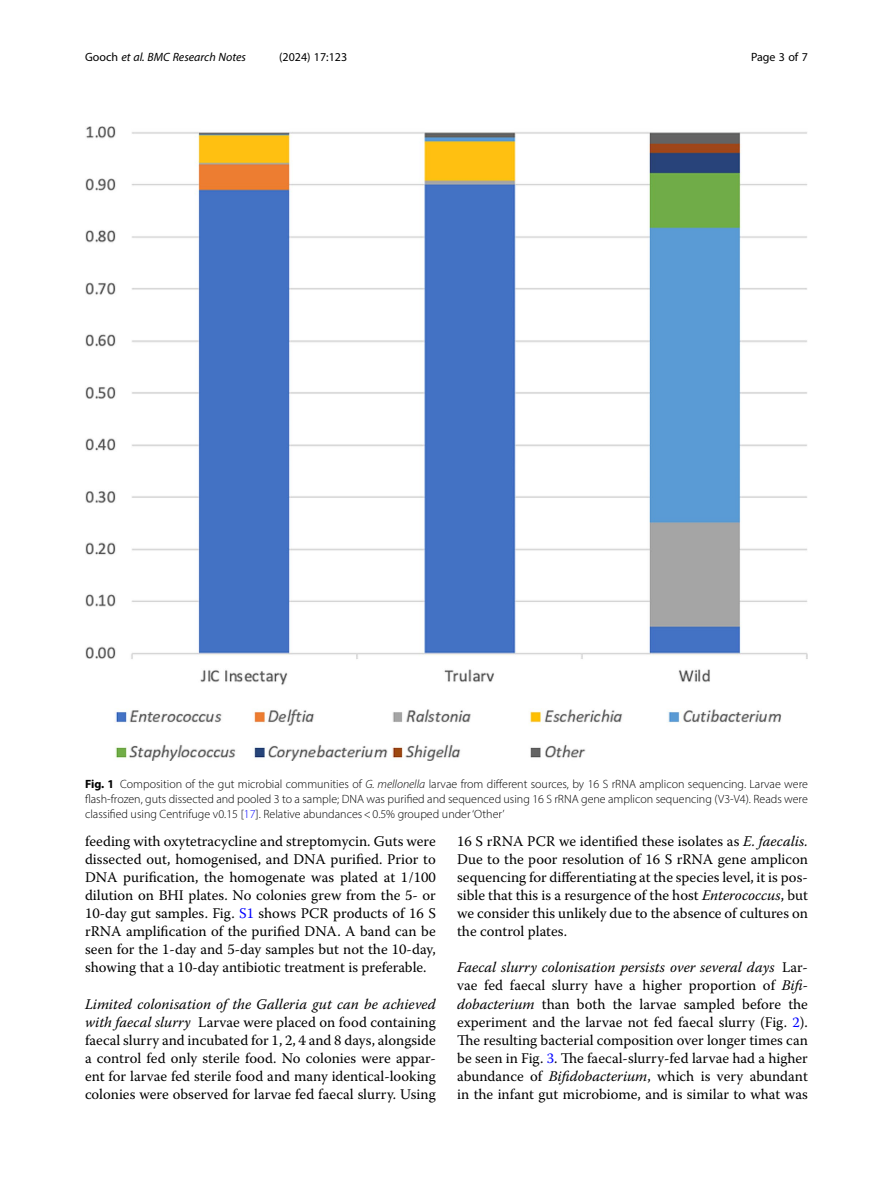
<style>
.page{position:relative;width:893px;height:1191px;background:#fff}
.page>*{position:absolute;margin:0;border:0;box-sizing:border-box;transform-origin:0 0}
.Formalpara_RuninHead{font:14.7px/18px "Warnock Pro";color:#000;text-align:justify}
.Figure_Caption{font:300 12px/15px "Myriad Pro";color:#000;text-align:justify}
.t1{font:italic 12px "Myriad Pro";color:#000}
.t2{font:12px "Myriad Pro";color:#000}
.s1{font-style:normal}
.s2{font-weight:700}
.s3{font-style:italic}
.s4{color:#00f}
</style>
<div class="page">
<img style="left:85px;top:126px;width:723px;height:634px">
<p class="t1" style="left:85px;top:50px;width:163px"><span class="s1">Gooch</span> et al. BMC Research Notes</p>
<p class="t2" style="left:279px;top:50px;width:70px">(2024) 17:123</p>
<p class="t2" style="left:751px;top:50px;width:58px">Page 3 of 7</p>
<p class="Figure_Caption" style="left:85px;top:776px;width:724px"><span class="s2">Fig. 1</span> Composition of the gut microbial communities of <span class="s3">G. mellonella</span> larvae from different sources, by 16 S rRNA amplicon sequencing. Larvae were flash-frozen, guts dissected and pooled 3 to a sample; DNA was purified and sequenced using 16 S rRNA gene amplicon sequencing (V3-V4). Reads were classified using Centrifuge v0.15 [<span class="s4">17</span>]. Relative abundances&lt;0.5% grouped under ‘Other’</p>
<p class="Formalpara_RuninHead" style="left:85px;top:832px;width:352px">feeding with oxytetracycline and streptomycin. Guts were dissected out, homogenised, and DNA purified. Prior to DNA purification, the homogenate was plated at 1/100 dilution on BHI plates. No colonies grew from the 5- or 10-day gut samples. Fig. <span class="s4">S1</span> shows PCR products of 16 S rRNA amplification of the purified DNA. A band can be seen for the 1-day and 5-day samples but not the 10-day, showing that a 10-day antibiotic treatment is preferable.</p>
<p class="Formalpara_RuninHead" style="left:85px;top:994px;width:352px"><span class="s3">Limited colonisation of the Galleria gut can be achieved with faecal slurry</span> Larvae were placed on food containing faecal slurry and incubated for 1, 2, 4 and 8 days, alongside a control fed only sterile food. No colonies were appar&shy;ent for larvae fed sterile food and many identical-looking colonies were observed for larvae fed faecal slurry. Using</p>
<p class="Formalpara_RuninHead" style="left:457px;top:832px;width:352px">16 S rRNA PCR we identified these isolates as <span class="s3">E. faecalis.<br></span>Due to the poor resolution of 16 S rRNA gene amplicon sequencing for differentiating at the species level, it is pos&shy;sible that this is a resurgence of the host <span class="s3">Enterococcus</span>, but we consider this unlikely due to the absence of cultures on the control plates.</p>
<p class="Formalpara_RuninHead" style="left:457px;top:958px;width:352px"><span class="s3">Faecal slurry colonisation persists over several days</span> Lar&shy;vae fed faecal slurry have a higher proportion of <span class="s3">Bifi&shy;dobacterium</span> than both the larvae sampled before the experiment and the larvae not fed faecal slurry (Fig. <span class="s4">2</span>).<br>The resulting bacterial composition over longer times can be seen in Fig. <span class="s4">3</span>. The faecal-slurry-fed larvae had a higher abundance of <span class="s3">Bifidobacterium</span>, which is very abundant in the infant gut microbiome, and is similar to what was</p>
</div>
